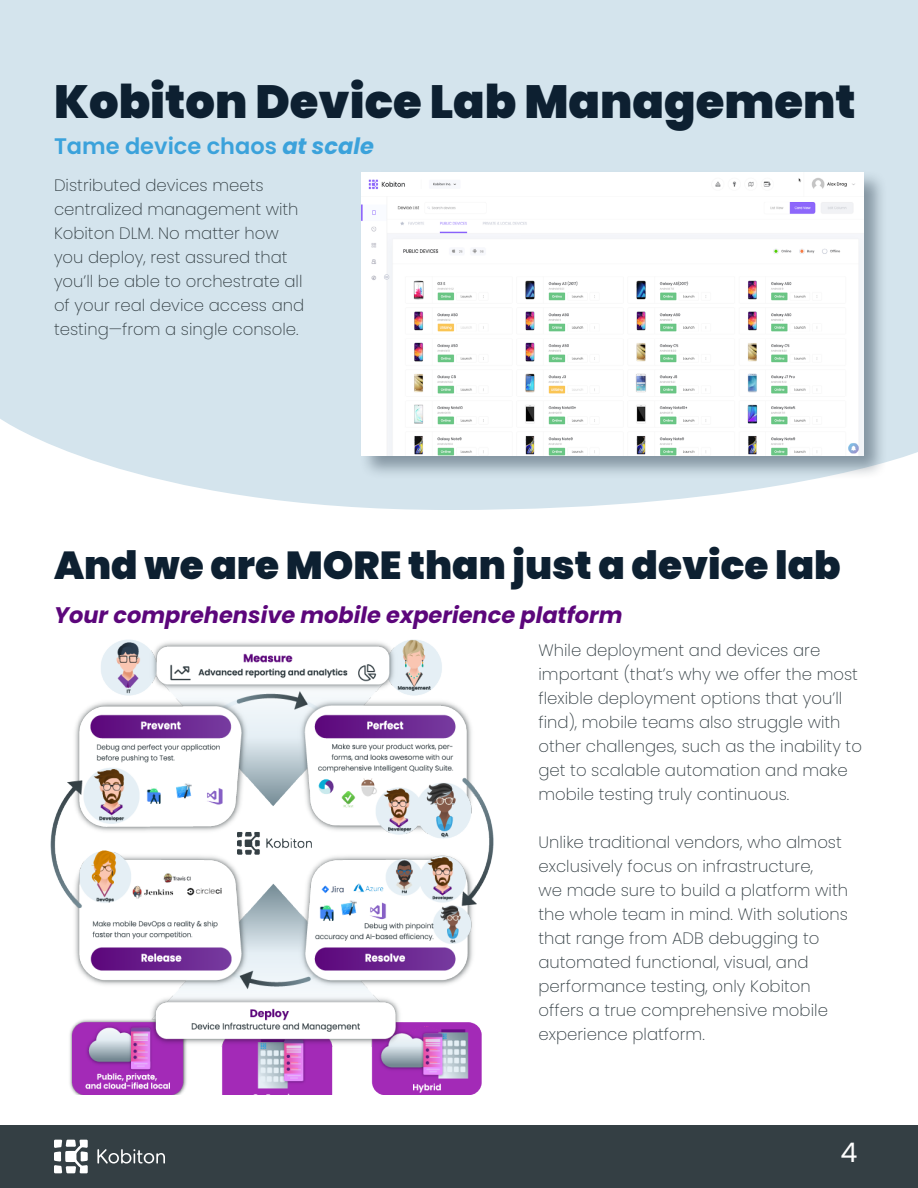
<style>
.page{position:relative;width:918px;height:1188px;background:#fff}
.page>*{position:absolute;margin:0;border:0;box-sizing:border-box;transform-origin:0 0}
.t1{font:900 46.5px "Poppins";color:#0d2031}
.t2{font:900 39px "Poppins";color:#0d2031}
.t3{font:27px "Poppins";color:#fff}
.t4{font:italic 700 22.5px "Poppins";color:#5c067b}
.t5{font:600 22.5px "Poppins";color:#3ba2db}
.t6{font:200 16.5px/24px "Poppins";color:#343f44}
.s1{font-weight:700;font-style:italic}
</style>
<div class="page">
<div style="left:0;top:1125px;width:918px;height:63px;background:#343f44"></div>
<svg style="left:54px;top:1140px;width:34px;height:33px"></svg>
<svg style="left:97px;top:1149px;width:68px;height:15px"></svg>
<div style="left:0;top:0;width:918px;height:510px;background:#d4e4ed"></div>
<div style="left:359px;top:170px;width:529px;height:309px;background:#0d2031;opacity:.4"></div>
<img style="left:362px;top:173px;width:502px;height:282px">
<img style="left:51px;top:639px;width:443px;height:455px">
<h1 class="t1" style="left:54px;top:75px;width:803px">Kobiton Device Lab Management</h1>
<h3 class="t5" style="left:54px;top:133px;width:321px">Tame device chaos <span class="s1">at scale</span></h3>
<p class="t6" style="left:54px;top:173px;width:252px">Distributed devices meets centralized management with<br>Kobiton DLM. No matter how you deploy, rest assured that you’ll be able to orchestrate all of your real device access and testing—from a single console.</p>
<h2 class="t2" style="left:54px;top:543px;width:788px">And we are MORE than just a device lab</h2>
<h3 class="t4" style="left:54px;top:602px;width:570px">Your comprehensive mobile experience platform</h3>
<p class="t6" style="left:539px;top:639px;width:325px">While deployment and devices are important (that’s why we offer the most flexible deployment options that you’ll find), mobile teams also struggle with other challenges, such as the inability to get to scalable automation and make mobile testing truly continuous.</p>
<p class="t6" style="left:539px;top:831px;width:311px">Unlike traditional vendors, who almost exclusively focus on infrastructure,<br>we made sure to build a platform with the whole team in mind. With solutions that range from ADB debugging to automated functional, visual, and performance testing, only Kobiton offers a true comprehensive mobile experience platform.</p>
<h3 class="t3" style="left:841px;top:1137px;width:18px">4</h3>
</div>
